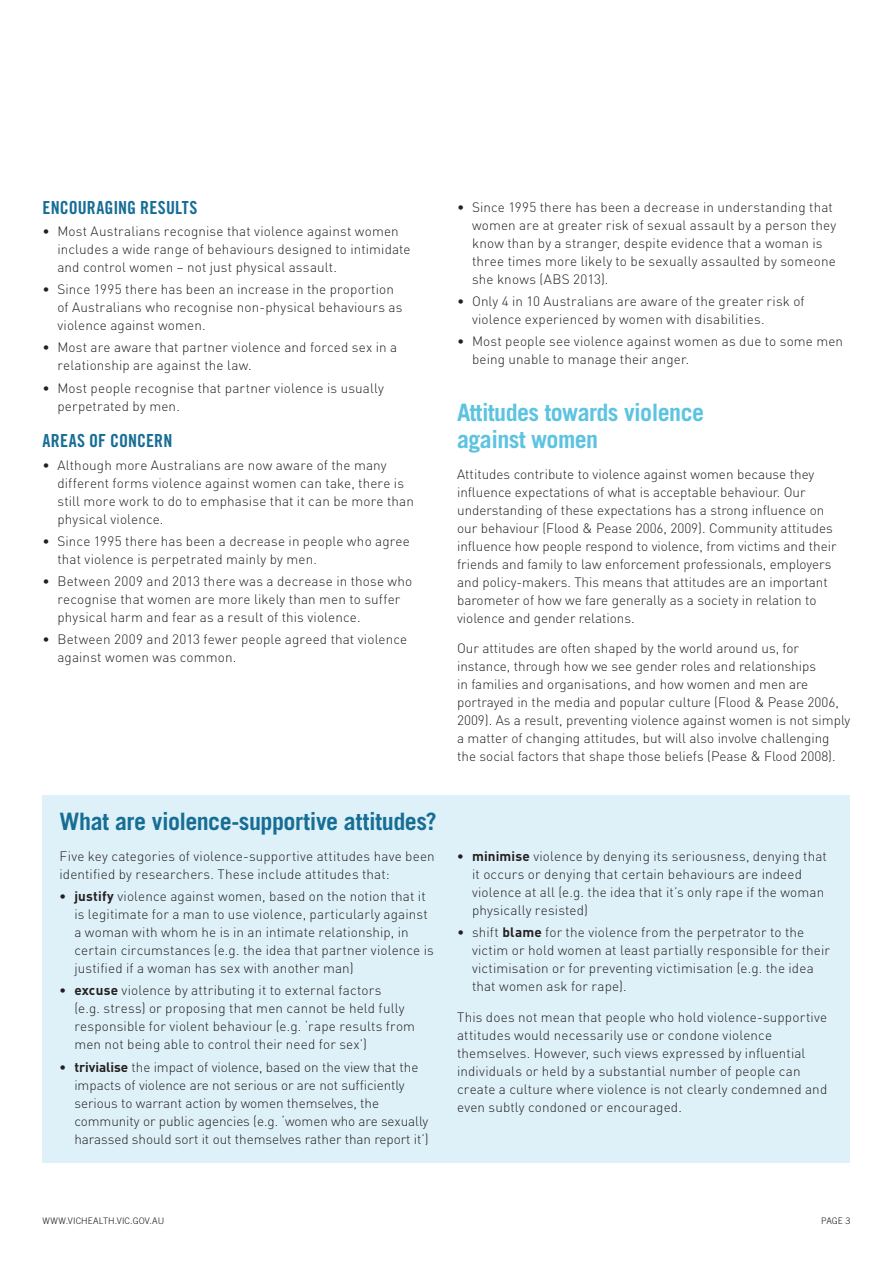
<style>
.page{position:relative;width:893px;height:1263px;background:#fff}
.page>*{position:absolute;margin:0;border:0;box-sizing:border-box;transform-origin:0 0}
.t1{font:700 24px/27px "Trade Gothic LT Std";letter-spacing:-.025em;color:#5cc3e1}
.t2{font:700 24px "Trade Gothic LT Std";letter-spacing:-.02em;color:#176e95}
.t3{font:18px "Trade Gothic LT Std Bd Cn 20";letter-spacing:.005em;color:#176e95}
.Body{font:300 13.5px/18px "DIN";letter-spacing:.01em;color:#231f20}
.t4{font:300 9px "Trade Gothic LT Std";letter-spacing:.01em;color:#231f20}
.s1{font-weight:700}
</style>
<div class="page">
<div style="left:43px;top:796px;width:807px;height:367px;background:#def1f8"></div>
<h3 class="t3" style="left:43px;top:196px;width:156px">ENCOURAGING RESULTS</h3>
<p class="Body" style="left:57px;top:222px;width:355px;text-indent:-15px">• Most Australians recognise that violence against women includes a wide range of behaviours designed to intimidate and control women – not just physical assault.</p>
<p class="Body" style="left:57px;top:280px;width:347px;text-indent:-15px">• Since 1995 there has been an increase in the proportion of Australians who recognise non-physical behaviours as violence against women.</p>
<p class="Body" style="left:57px;top:338px;width:341px;text-indent:-15px">• Most are aware that partner violence and forced sex in a relationship are against the law.</p>
<p class="Body" style="left:57px;top:379px;width:328px;text-indent:-15px">• Most people recognise that partner violence is usually perpetrated by men.</p>
<h3 class="t3" style="left:43px;top:430px;width:131px">AREAS OF CONCERN</h3>
<p class="Body" style="left:57px;top:455px;width:358px;text-indent:-15px">• Although more Australians are now aware of the many different forms violence against women can take, there is still more work to do to emphasise that it can be more than physical violence.</p>
<p class="Body" style="left:57px;top:532px;width:354px;text-indent:-15px">• Since 1995 there has been a decrease in people who agree that violence is perpetrated mainly by men.</p>
<p class="Body" style="left:57px;top:572px;width:356px;text-indent:-15px">• Between 2009 and 2013 there was a decrease in those who recognise that women are more likely than men to suffer physical harm and fear as a result of this violence.</p>
<p class="Body" style="left:57px;top:630px;width:351px;text-indent:-15px">• Between 2009 and 2013 fewer people agreed that violence against women was common.</p>
<h2 class="t2" style="left:60px;top:807px;width:379px">What are violence-supportive attitudes?</h2>
<p class="Body" style="left:60px;top:847px;width:377px">Five key categories of violence-supportive attitudes have been identified by researchers. These include attitudes that:</p>
<p class="Body" style="left:74px;top:887px;width:361px;text-indent:-15px"><span class="s1">• justify</span> violence against women, based on the notion that it is legitimate for a man to use violence, particularly against a woman with whom he is in an intimate relationship, in certain circumstances (e.g. the idea that partner violence is justified if a woman has sex with another man)</p>
<p class="Body" style="left:74px;top:981px;width:342px;text-indent:-15px"><span class="s1">• excuse</span> violence by attributing it to external factors<br>(e.g. stress) or proposing that men cannot be held fully responsible for violent behaviour (e.g. ‘rape results from men not being able to control their need for sex’)</p>
<p class="Body" style="left:74px;top:1057px;width:356px;text-indent:-15px"><span class="s1">• trivialise</span> the impact of violence, based on the view that the impacts of violence are not serious or are not sufficiently serious to warrant action by women themselves, the community or public agencies (e.g. ‘women who are sexually harassed should sort it out themselves rather than report it’)</p>
<p class="Body" style="left:472px;top:198px;width:366px;text-indent:-15px">• Since 1995 there has been a decrease in understanding that women are at greater risk of sexual assault by a person they know than by a stranger, despite evidence that a woman is three times more likely to be sexually assaulted by someone she knows (ABS 2013).</p>
<p class="Body" style="left:472px;top:292px;width:334px;text-indent:-15px">• Only 4 in 10 Australians are aware of the greater risk of violence experienced by women with disabilities.</p>
<p class="Body" style="left:472px;top:332px;width:373px;text-indent:-15px">• Most people see violence against women as due to some men being unable to manage their anger.</p>
<h2 class="t1" style="left:457px;top:398px;width:248px">Attitudes towards violence against women</h2>
<p class="Body" style="left:457px;top:465px;width:381px">Attitudes contribute to violence against women because they influence expectations of what is acceptable behaviour. Our understanding of these expectations has a strong influence on our behaviour (Flood &amp; Pease 2006, 2009). Community attitudes influence how people respond to violence, from victims and their friends and family to law enforcement professionals, employers and policy-makers. This means that attitudes are an important barometer of how we fare generally as a society in relation to violence and gender relations.</p>
<p class="Body" style="left:457px;top:639px;width:395px">Our attitudes are often shaped by the world around us, for instance, through how we see gender roles and relationships<br>in families and organisations, and how women and men are portrayed in the media and popular culture (Flood &amp; Pease 2006, 2009). As a result, preventing violence against women is not simply a matter of changing attitudes, but will also involve challenging the social factors that shape those beliefs (Pease &amp; Flood 2008).</p>
<p class="Body" style="left:472px;top:847px;width:356px;text-indent:-15px"><span class="s1">• minimise</span> violence by denying its seriousness, denying that it occurs or denying that certain behaviours are indeed violence at all (e.g. the idea that it’s only rape if the woman physically resisted)</p>
<p class="Body" style="left:472px;top:923px;width:359px;text-indent:-15px">• shift <span class="s1">blame</span> for the violence from the perpetrator to the victim or hold women at least partially responsible for their victimisation or for preventing victimisation (e.g. the idea that women ask for rape).</p>
<p class="Body" style="left:457px;top:1008px;width:372px">This does not mean that people who hold violence-supportive attitudes would necessarily use or condone violence themselves. However, such views expressed by influential individuals or held by a substantial number of people can create a culture where violence is not clearly condemned and even subtly condoned or encouraged.</p>
<p class="t4" style="left:43px;top:1215px;width:123px">WWW.VICHEALTH.VIC.GOV.AU</p>
<p class="t4" style="left:821px;top:1215px;width:31px">PAGE 3</p>
</div>
